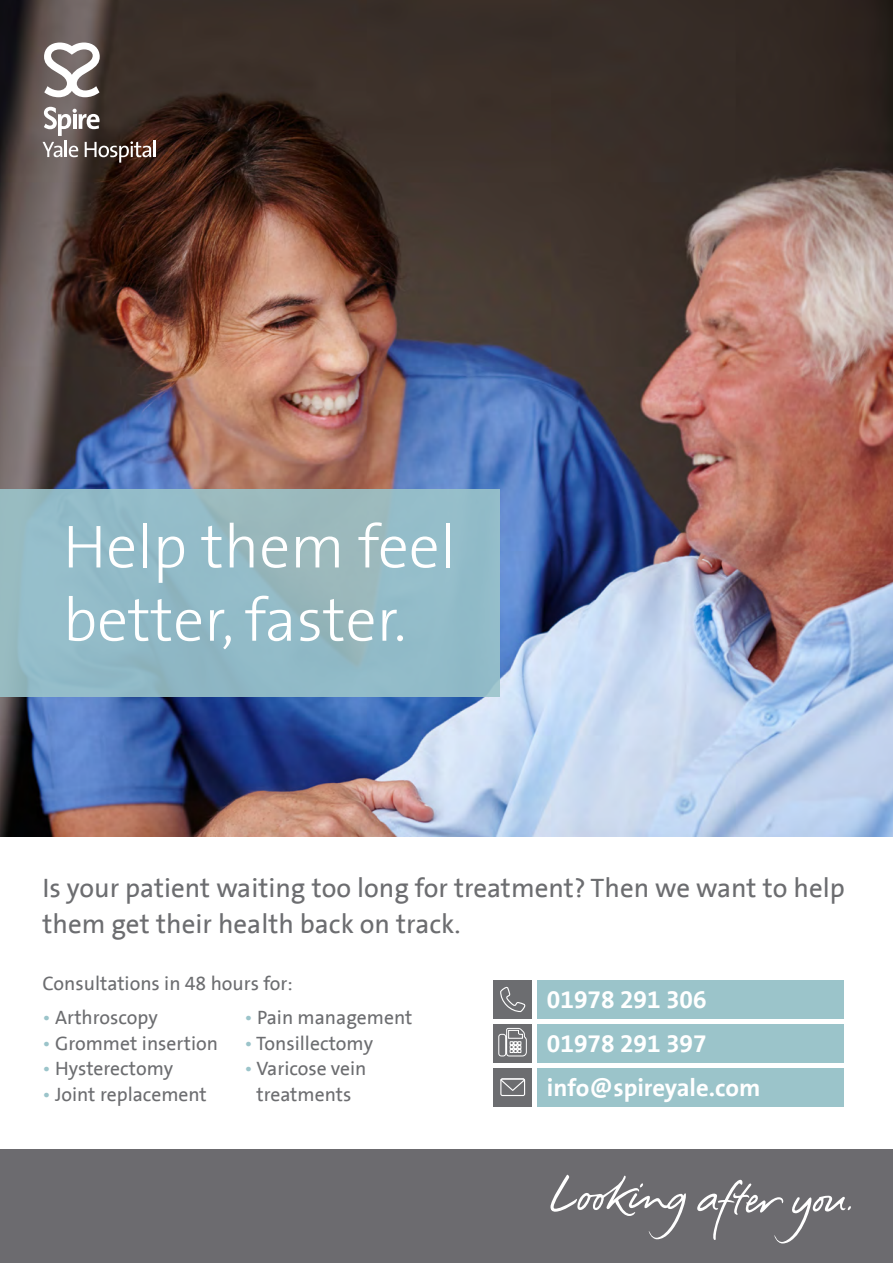
<style>
.page{position:relative;width:893px;height:1263px;background:#fff}
.page>*{position:absolute;margin:0;border:0;box-sizing:border-box;transform-origin:0 0}
.t1{font:300 61.35px/73.2px "The Sans Spire";color:#fff}
.t2{font:27px/36px "The Sans Spire";color:#6c6d70}
.t3{font:700 24.6px "The Sans Spire";color:#fff}
.t4{font:19.65px/25.7px "The Sans Spire";color:#6c6d70;text-align:center}
.s1{color:#9bc4ca}
</style>
<div class="page">
<img style="left:0;top:0;width:893px;height:837px">
<div style="left:0;top:1149px;width:893px;height:114px;background:#6c6b6f"></div>
<div style="left:0;top:489px;width:500px;height:208px;background:linear-gradient(to right,#93bac5,#94bac5)"></div>
<svg style="left:550px;top:1175px;width:301px;height:68px"></svg>
<svg style="left:44px;top:43px;width:56px;height:54px"></svg>
<svg style="left:43px;top:107px;width:113px;height:56px;background:#6c5f5a"></svg>
<div style="left:537px;top:980px;width:307px;height:39px;background:#9bc4ca"></div>
<div style="left:537px;top:1024px;width:307px;height:39px;background:#9bc4ca"></div>
<div style="left:537px;top:1068px;width:307px;height:38px;background:#9bc4ca"></div>
<div style="left:493px;top:980px;width:39px;height:39px;background:#6c6d70"></div>
<div style="left:493px;top:1024px;width:39px;height:39px;background:#6c6d70"></div>
<svg style="left:500px;top:987px;width:25px;height:25px"></svg>
<div style="left:493px;top:1068px;width:39px;height:38px;background:#6c6d70"></div>
<svg style="left:500px;top:1078px;width:25px;height:18px"></svg>
<svg style="left:498px;top:1028px;width:29px;height:29px"></svg>
<p class="t1" style="left:63px;top:511px;width:394px">Help them feel better, faster.</p>
<p class="t2" style="left:43px;top:870px;width:804px">Is your patient waiting too long for treatment? Then we want to help them get their health back on track.</p>
<p class="t4" style="left:43px;top:971px;width:252px">Consultations in 48 hours for:</p>
<p class="t4" style="left:43px;top:1005px;width:117px"><span class="s1">•</span> Arthroscopy</p>
<p class="t4" style="left:43px;top:1030px;width:177px"><span class="s1">•</span> Grommet insertion</p>
<p class="t4" style="left:43px;top:1056px;width:132px"><span class="s1">•</span> Hysterectomy</p>
<p class="t4" style="left:43px;top:1081px;width:166px"><span class="s1">•</span> Joint replacement</p>
<p class="t4" style="left:244px;top:1005px;width:169px"><span class="s1">•</span> Pain management</p>
<p class="t4" style="left:244px;top:1030px;width:130px"><span class="s1">•</span> Tonsillectomy</p>
<p class="t4" style="left:244px;top:1056px;width:123px"><span class="s1">•</span> Varicose vein treatments</p>
<p class="t3" style="left:547px;top:985px;width:161px">01978 291 306</p>
<p class="t3" style="left:547px;top:1029px;width:161px">01978 291 397</p>
<p class="t3" style="left:547px;top:1073px;width:215px">info@spireyale.com</p>
</div>
